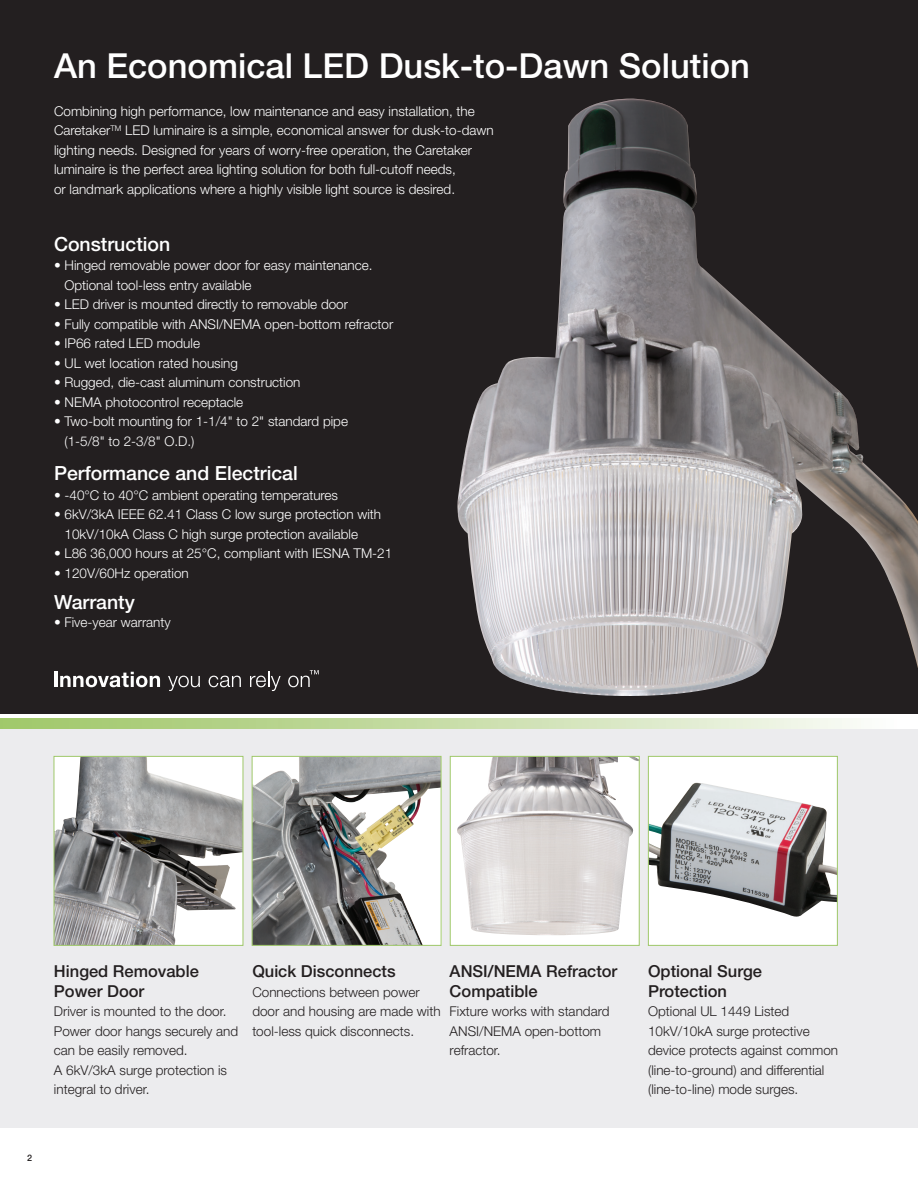
<style>
.page{position:relative;width:918px;height:1188px;background:#fff}
.page>*{position:absolute;margin:0;border:0;box-sizing:border-box;transform-origin:0 0}
.t1{font:500 34.5px "Helvetica Neue LT Std";color:#fff}
.t2{font:500 19.5px "Helvetica Neue LT Std";color:#fff}
.t3{font:500 16.5px/19.5px "Helvetica Neue LT Std";color:#231f20}
.t4{font:300 13.5px/19.5px "Helvetica Neue LT Std";color:#fff}
.t5{font:300 13.5px/19.5px "Helvetica Neue LT Std";color:#231f20}
.t6{font:500 9px "Helvetica Neue LT Std";color:#231f20}
</style>
<div class="page">
<div style="left:0;top:0;width:918px;height:714px;background:#231f20"></div>
<div style="left:0;top:728px;width:918px;height:400px;background:#ececee"></div>
<img style="left:56px;top:758px;width:185px;height:186px">
<div style="left:54px;top:756px;width:189px;height:190px;border:1px solid #9fc869"></div>
<img style="left:254px;top:758px;width:185px;height:186px">
<div style="left:252px;top:756px;width:189px;height:190px;border:1px solid #9fc869"></div>
<div style="left:450px;top:756px;width:189px;height:189px;background:#fff"></div>
<img style="left:457px;top:758px;width:181px;height:177px">
<div style="left:450px;top:756px;width:190px;height:190px;border:1px solid #9fc869"></div>
<div style="left:648px;top:756px;width:189px;height:189px;background:#fff"></div>
<img style="left:650px;top:783px;width:186px;height:134px">
<div style="left:648px;top:756px;width:190px;height:190px;border:1px solid #9fc869"></div>
<svg style="left:0;top:718px;width:918px;height:11px;background:#cbdfad"></svg>
<img style="left:457px;top:99px;width:461px;height:597px">
<hr style="left:54px;top:672px;width:3px;height:15px;background:#fff">
<svg style="left:60px;top:672px;width:100px;height:15px"></svg>
<svg style="left:168px;top:676px;width:32px;height:15px"></svg>
<svg style="left:209px;top:676px;width:32px;height:11px"></svg>
<svg style="left:250px;top:672px;width:31px;height:19px"></svg>
<svg style="left:288px;top:670px;width:31px;height:17px"></svg>
<h1 class="t1" style="left:54px;top:45px;width:697px">An Economical LED Dusk-to-Dawn Solution</h1>
<p class="t4" style="left:54px;top:101px;width:441px">Combining high performance, low maintenance and easy installation, the Caretaker<sup>TM</sup> LED luminaire is a simple, economical answer for dusk-to-dawn lighting needs. Designed for years of worry-free operation, the Caretaker luminaire is the perfect area lighting solution for both full-cutoff needs,<br>or landmark applications where a highly visible light source is desired.</p>
<h2 class="t2" style="left:54px;top:232px;width:118px">Construction</h2>
<p class="t4" style="left:65px;top:255px;width:310px;text-indent:-11px">• Hinged removable power door for easy maintenance.<br>Optional tool-less entry available</p>
<p class="t4" style="left:54px;top:294px;width:296px">• LED driver is mounted directly to removable door</p>
<p class="t4" style="left:54px;top:314px;width:341px">• Fully compatible with ANSI/NEMA open-bottom refractor</p>
<p class="t4" style="left:54px;top:333px;width:148px">• IP66 rated LED module</p>
<p class="t4" style="left:54px;top:353px;width:186px">• UL wet location rated housing</p>
<p class="t4" style="left:54px;top:372px;width:248px">• Rugged, die-cast aluminum construction</p>
<p class="t4" style="left:54px;top:392px;width:191px">• NEMA photocontrol receptacle</p>
<p class="t4" style="left:64px;top:411px;width:285px;text-indent:-10px">• Two-bolt mounting for 1-1/4" to 2" standard pipe (1-5/8" to 2-3/8" O.D.)</p>
<h2 class="t2" style="left:54px;top:462px;width:245px">Performance and Electrical</h2>
<p class="t4" style="left:54px;top:485px;width:286px">• -40°C to 40°C ambient operating temperatures</p>
<p class="t4" style="left:64px;top:504px;width:318px;text-indent:-10px">• 6kV/3kA IEEE 62.41 Class C low surge protection with<br>10kV/10kA Class C high surge protection available</p>
<p class="t4" style="left:54px;top:543px;width:340px">• L86 36,000 hours at 25°C, compliant with IESNA TM-21</p>
<p class="t4" style="left:54px;top:563px;width:136px">• 120V/60Hz operation</p>
<h2 class="t2" style="left:54px;top:591px;width:82px">Warranty</h2>
<p class="t4" style="left:54px;top:612px;width:118px">• Five-year warranty</p>
<p class="t3" style="left:54px;top:961px;width:146px">Hinged Removable<br>Power Door</p>
<p class="t5" style="left:54px;top:1001px;width:186px">Driver is mounted to the door.<br>Power door hangs securely and can be easily removed.<br>A 6kV/3kA surge protection is integral to driver.</p>
<p class="t3" style="left:252px;top:961px;width:145px">Quick Disconnects</p>
<p class="t5" style="left:252px;top:982px;width:190px">Connections between power door and housing are made with tool-less quick disconnects.</p>
<p class="t3" style="left:450px;top:961px;width:169px">ANSI/NEMA Refractor<br>Compatible</p>
<p class="t5" style="left:450px;top:1001px;width:161px">Fixture works with standard<br>ANSI/NEMA open-bottom refractor.</p>
<p class="t6" style="left:27px;top:1152px;width:7px">2</p>
<p class="t3" style="left:648px;top:961px;width:116px">Optional Surge<br>Protection</p>
<p class="t5" style="left:648px;top:1001px;width:192px">Optional UL 1449 Listed<br>10kV/10kA surge protective device protects against common (line-to-ground) and differential (line-to-line) mode surges.</p>
</div>
